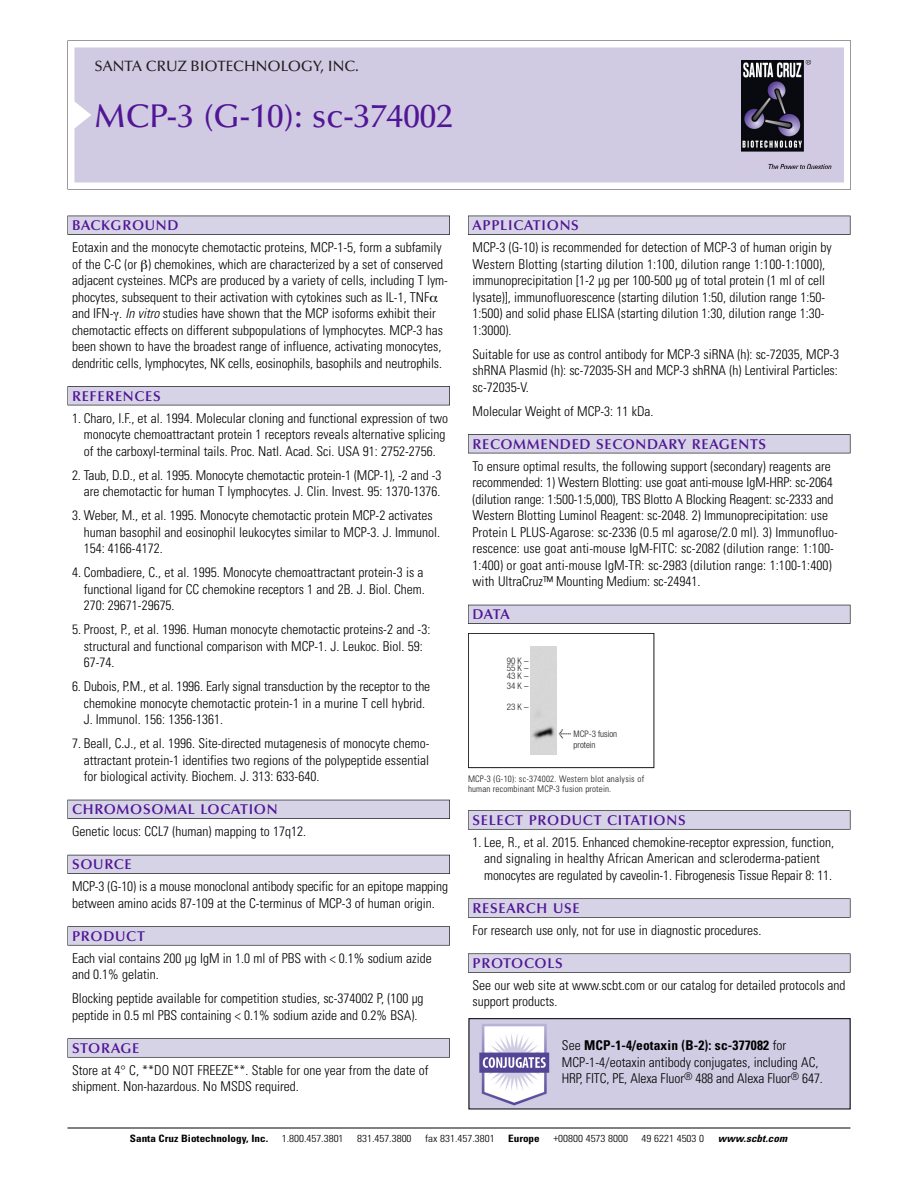
<style>
.page{position:relative;width:918px;height:1188px;background:#fff}
.page>*{position:absolute;margin:0;border:0;box-sizing:border-box;transform-origin:0 0}
.t1{font:500 33px "Optima";color:#511695}
.t2{font:500 15px "Optima";color:#231f20}
.t3{font:600 14.25px "Optima";letter-spacing:.05em;color:#511695}
.t4{font:300 condensed 13.5px/16.5px "Univers";color:#000}
.t5{font:300 condensed 10.2px "Univers";color:#000;scale:1.1 1}
.t6{font:700 condensed 10.2px "Univers";color:#000;scale:1.1 1}
.t7{font:italic 700 condensed 10.2px "Univers";letter-spacing:.005em;color:#000;scale:1.1 1}
.t8{font:9px/10.5px "Univers Condensed Light+QKNVGH";letter-spacing:.015em;color:#191919}
.t9{font:9px/7.5px "Helvetica Neue Light Cond+JNAKUB";color:#191919;text-align:justify}
.s1{font-style:italic}
.s2{font-family:"Meta Plus Book Roman+WNAGXD";font-size:10.5px}
.s3{font-weight:700}
</style>
<div class="page">
<svg style="left:68px;top:40px;width:783px;height:149px"></svg>
<div style="left:74px;top:47px;width:770px;height:135px;background:#d1cae3"></div>
<img style="left:741px;top:60px;width:90px;height:108px">
<div style="left:68px;top:216px;width:382px;height:19px;background:#525155"></div>
<div style="left:68px;top:216px;width:381px;height:18px;background:#d7d3e7"></div>
<div style="left:68px;top:386px;width:382px;height:19px;background:#525155"></div>
<div style="left:68px;top:387px;width:381px;height:18px;background:#d7d3e7"></div>
<div style="left:68px;top:800px;width:382px;height:19px;background:#525158"></div>
<div style="left:68px;top:800px;width:381px;height:18px;background:#d7d3e7"></div>
<div style="left:68px;top:855px;width:382px;height:19px;background:#54535a"></div>
<div style="left:68px;top:855px;width:381px;height:18px;background:#d7d3e7"></div>
<svg style="left:68px;top:926px;width:382px;height:20px"></svg>
<div style="left:68px;top:927px;width:381px;height:18px;background:#d7d3e7"></div>
<div style="left:68px;top:1038px;width:382px;height:20px;background:#626263"></div>
<div style="left:68px;top:1039px;width:381px;height:18px;background:#d7d3e7"></div>
<div style="left:468px;top:216px;width:382px;height:19px;background:#525155"></div>
<div style="left:468px;top:216px;width:382px;height:18px;background:#d7d3e7"></div>
<div style="left:468px;top:434px;width:382px;height:19px;background:#525155"></div>
<div style="left:468px;top:435px;width:382px;height:18px;background:#d7d3e7"></div>
<div style="left:468px;top:605px;width:382px;height:19px;background:#525158"></div>
<div style="left:468px;top:605px;width:382px;height:18px;background:#d7d3e7"></div>
<div style="left:468px;top:810px;width:382px;height:20px;background:#666667"></div>
<div style="left:468px;top:811px;width:382px;height:18px;background:#d7d3e7"></div>
<div style="left:468px;top:898px;width:382px;height:20px;background:#666"></div>
<div style="left:468px;top:899px;width:382px;height:18px;background:#d7d3e7"></div>
<svg style="left:468px;top:953px;width:382px;height:20px"></svg>
<div style="left:468px;top:954px;width:382px;height:18px;background:#d7d3e7"></div>
<hr style="left:68px;top:1128px;width:782px;height:1px;background:#000">
<img style="left:471px;top:1020px;width:377px;height:87px">
<div style="left:469px;top:1018px;width:381px;height:91px;border:1px solid #000"></div>
<div style="left:468px;top:633px;width:186px;height:135px;border:1px solid #191919"></div>
<img style="left:531px;top:646px;width:26px;height:108px">
<p class="t2" style="left:94px;top:61px;width:266px">SANTA CRUZ BIOTECHNOLOGY, INC.</p>
<h1 class="t1" style="left:94px;top:103px;width:360px">MCP-3 (G-10): sc-374002</h1>
<p class="t3" style="left:72px;top:219px;width:108px">BACKGROUND</p>
<p class="t4" style="left:72px;top:240px;width:378px">Eotaxin and the monocyte chemotactic proteins, MCP-1-5, form a subfamily of the C-C (or ) chemokines, which are characterized by a set of conserved adjacent cysteines. MCPs are produced by a variety of cells, including T lym&shy;phocytes, subsequent to their activation with cytokines such as IL-1, TNF and IFN- . <span class="s1">In vitro</span> studies have shown that the MCP isoforms exhibit their chemotactic effects on different subpopulations of lymphocytes. MCP-3 has been shown to have the broadest range of influence, activating monocytes, dendritic cells, lymphocytes, NK cells, eosinophils, basophils and neutrophils.</p>
<p class="t3" style="left:72px;top:390px;width:90px">REFERENCES</p>
<p class="t4" style="left:84px;top:411px;width:366px;text-indent:-12px">1. Charo, I.F., et al. 1994. Molecular cloning and functional expression of two monocyte chemoattractant protein 1 receptors reveals alternative splicing of the carboxyl-terminal tails. Proc. Natl. Acad. Sci. USA 91: 2752-2756.</p>
<p class="t4" style="left:72px;top:468px;width:371px;text-align:right">2. Taub, D.D., et al. 1995. Monocyte chemotactic protein-1 (MCP-1), -2 and -3 are chemotactic for human T lymphocytes. J. Clin. Invest. 95: 1370-1376.</p>
<p class="t4" style="left:84px;top:508px;width:358px;text-indent:-12px">3. Weber, M., et al. 1995. Monocyte chemotactic protein MCP-2 activates human basophil and eosinophil leukocytes similar to MCP-3. J. Immunol.<br>154: 4166-4172.</p>
<p class="t4" style="left:84px;top:565px;width:343px;text-align:justify;text-indent:-12px">4. Combadiere, C., et al. 1995. Monocyte chemoattractant protein-3 is a functional ligand for CC chemokine receptors 1 and 2B. J. Biol. Chem.<br>270: 29671-29675.</p>
<p class="t4" style="left:84px;top:622px;width:348px;text-indent:-12px">5. Proost, P., et al. 1996. Human monocyte chemotactic proteins-2 and -3: structural and functional comparison with MCP-1. J. Leukoc. Biol. 59:<br>67-74.</p>
<p class="t4" style="left:84px;top:679px;width:348px;text-indent:-12px">6. Dubois, P.M., et al. 1996. Early signal transduction by the receptor to the chemokine monocyte chemotactic protein-1 in a murine T cell hybrid.<br>J. Immunol. 156: 1356-1361.</p>
<p class="t4" style="left:84px;top:736px;width:347px;text-align:justify;text-indent:-12px">7. Beall, C.J., et al. 1996. Site-directed mutagenesis of monocyte chemo&shy;attractant protein-1 identifies two regions of the polypeptide essential for biological activity. Biochem. J. 313: 633-640.</p>
<p class="t3" style="left:72px;top:804px;width:207px">CHROMOSOMAL LOCATION</p>
<p class="t4" style="left:72px;top:824px;width:236px">Genetic locus: CCL7 (human) mapping to 17q12.</p>
<p class="t3" style="left:72px;top:859px;width:61px">SOURCE</p>
<p class="t4" style="left:72px;top:879px;width:378px">MCP-3 (G-10) is a mouse monoclonal antibody specific for an epitope mapping between amino acids 87-109 at the C-terminus of MCP-3 of human origin.</p>
<p class="t3" style="left:72px;top:930px;width:74px">PRODUCT</p>
<p class="t4" style="left:72px;top:951px;width:361px">Each vial contains 200 µg IgM in 1.0 ml of PBS with &lt; 0.1% sodium azide and 0.1% gelatin.</p>
<p class="t4" style="left:72px;top:991px;width:353px">Blocking peptide available for competition studies, sc-374002 P, (100 µg peptide in 0.5 ml PBS containing &lt; 0.1% sodium azide and 0.2% BSA).</p>
<p class="t3" style="left:72px;top:1042px;width:69px">STORAGE</p>
<p class="t4" style="left:72px;top:1063px;width:358px">Store at 4° C, **DO NOT FREEZE**. Stable for one year from the date of shipment. Non-hazardous. No MSDS required.</p>
<p class="t3" style="left:473px;top:219px;width:108px">APPLICATIONS</p>
<p class="t4" style="left:473px;top:240px;width:361px">MCP-3 (G-10) is recommended for detection of MCP-3 of human origin by Western Blotting (starting dilution 1:100, dilution range 1:100-1:1000), immunoprecipitation [1-2 µg per 100-500 µg of total protein (1 ml of cell lysate)], immunofluorescence (starting dilution 1:50, dilution range 1:50- 1:500) and solid phase ELISA (starting dilution 1:30, dilution range 1:30- 1:3000).</p>
<p class="t4" style="left:473px;top:347px;width:368px;text-align:justify">Suitable for use as control antibody for MCP-3 siRNA (h): sc-72035, MCP-3 shRNA Plasmid (h): sc-72035-SH and MCP-3 shRNA (h) Lentiviral Particles: sc-72035-V.</p>
<p class="t4" style="left:473px;top:404px;width:183px">Molecular Weight of MCP-3: 11 kDa.</p>
<p class="t3" style="left:473px;top:438px;width:295px">RECOMMENDED SECONDARY REAGENTS</p>
<p class="t4" style="left:473px;top:459px;width:367px">To ensure optimal results, the following support (secondary) reagents are recommended: 1) Western Blotting: use goat anti-mouse IgM-HRP: sc-2064 (dilution range: 1:500-1:5,000), TBS Blotto A Blocking Reagent: sc-2333 and Western Blotting Luminol Reagent: sc-2048. 2) Immunoprecipitation: use Protein L PLUS-Agarose: sc-2336 (0.5 ml agarose/2.0 ml). 3) Immunofluo&shy;rescence: use goat anti-mouse IgM-FITC: sc-2082 (dilution range: 1:100- 1:400) or goat anti-mouse IgM-TR: sc-2983 (dilution range: 1:100-1:400) with UltraCruz™ Mounting Medium: sc-24941.</p>
<p class="t3" style="left:473px;top:609px;width:39px">DATA</p>
<p class="t9" style="left:507px;top:657px;width:23px">90K– 55K– 43K–</p>
<p class="t9" style="left:507px;top:683px;width:23px">34K–</p>
<p class="t9" style="left:507px;top:704px;width:23px">23K–</p>
<p class="t9" style="left:574px;top:729px;width:45px;line-height:10.8px;text-indent:-15px"><span class="s2">&lt;</span> MCP-3 fusion protein</p>
<p class="t8" style="left:468px;top:774px;width:178px">MCP-3 (G-10): sc-374002. Western blot analysis of human recombinant MCP-3 fusion protein.</p>
<p class="t3" style="left:473px;top:814px;width:215px">SELECT PRODUCT CITATIONS</p>
<p class="t4" style="left:484px;top:835px;width:352px;text-indent:-12px">1. Lee, R., et al. 2015. Enhanced chemokine-receptor expression, function, and signaling in healthy African American and scleroderma-patient monocytes are regulated by caveolin-1. Fibrogenesis Tissue Repair 8: 11.</p>
<p class="t3" style="left:473px;top:902px;width:109px">RESEARCH USE</p>
<p class="t4" style="left:473px;top:923px;width:290px">For research use only, not for use in diagnostic procedures.</p>
<p class="t3" style="left:473px;top:957px;width:92px">PROTOCOLS</p>
<p class="t4" style="left:473px;top:978px;width:375px">See our web site at www.scbt.com or our catalog for detailed protocols and support products.</p>
<p class="t4" style="left:562px;top:1039px;width:263px">See <span class="s3">MCP-1-4/eotaxin (B-2): sc-377082</span> for<br>MCP-1-4/eotaxin antibody conjugates, including AC,<br>HRP, FITC, PE, Alexa Fluor<sup>®</sup> 488 and Alexa Fluor<sup>®</sup> 647.</p>
<p class="t6" style="left:130px;top:1135px;width:127px">Santa Cruz Biotechnology, Inc.</p>
<p class="t5" style="left:282px;top:1135px;width:58px">1.800.457.3801</p>
<p class="t5" style="left:357px;top:1135px;width:51px">831.457.3800</p>
<p class="t5" style="left:425px;top:1135px;width:65px">fax 831.457.3801</p>
<p class="t6" style="left:508px;top:1135px;width:30px">Europe</p>
<p class="t5" style="left:553px;top:1135px;width:69px">+00800 4573 8000</p>
<p class="t5" style="left:642px;top:1135px;width:58px">49 6221 4503 0</p>
<p class="t7" style="left:718px;top:1135px;width:64px">www.scbt.com</p>
</div>
